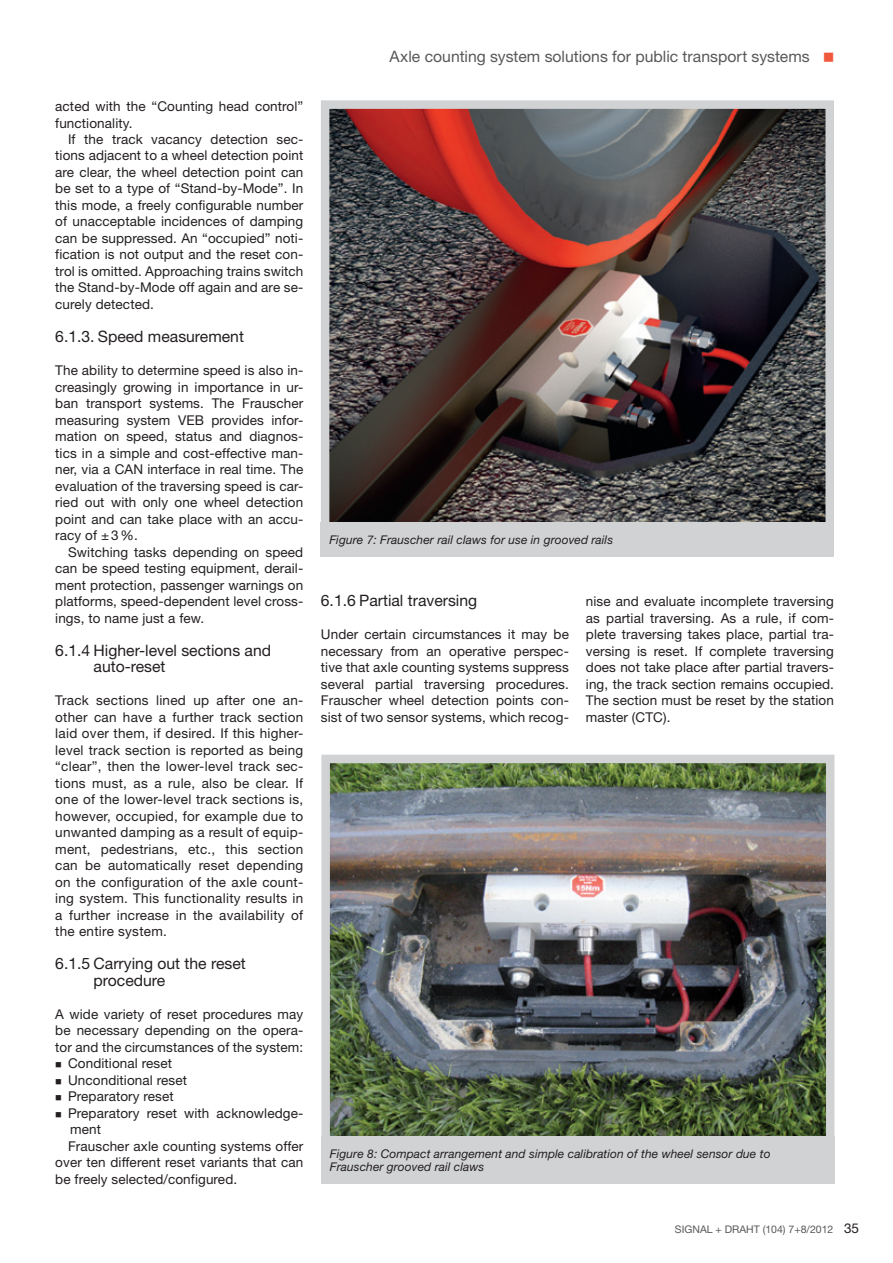
<style>
.page{position:relative;width:893px;height:1263px;background:#fff}
.page>*{position:absolute;margin:0;border:0;box-sizing:border-box;transform-origin:0 0}
._002_S_D_Unterübersc{font:15.75px/16.5px "Helvetica Neue LT Std";color:#231f20}
.t1{font:15.75px "Helvetica Neue LT Std";color:#57585a}
._001_S_D_Grundtext_o{font:13.5px/16.5px "Helvetica Neue LT Std";letter-spacing:.01em;color:#231f20;text-align:justify}
._001_S_D_Grundtext{font:13.5px/16.5px "Helvetica Neue LT Std";letter-spacing:.01em;color:#231f20;text-align:justify}
._002_S_D_Bilduntersc{font:italic 12px/13.5px "Helvetica Neue LT Std";letter-spacing:.005em;color:#231f20}
.t2{font:10.5px "Helvetica Neue LT Std";color:#57585a}
.s1{color:#f0593e}
</style>
<div class="page">
<img style="left:320px;top:100px;width:514px;height:435px">
<div style="left:321px;top:522px;width:513px;height:35px;background:#d1d2d4"></div>
<img style="left:321px;top:754px;width:514px;height:395px">
<div style="left:321px;top:1136px;width:513px;height:48px;background:#d1d2d4"></div>
<p class="_001_S_D_Grundtext_o" style="left:55px;top:98px;width:250px">acted with the “Counting head control” functionality.</p>
<p class="_001_S_D_Grundtext" style="left:55px;top:131px;width:250px;text-indent:13px">If the track vacancy detection sec&shy;tions adjacent to a wheel detection point are clear, the wheel detection point can be set to a type of “Stand-by-Mode”. In this mode, a freely configurable number of unacceptable incidences of damping can be suppressed. An “occupied” noti&shy;fication is not output and the reset con&shy;trol is omitted. Approaching trains switch the Stand-by-Mode off again and are se&shy;curely detected.</p>
<p class="_002_S_D_Unterübersc" style="left:55px;top:328px;width:190px">6.1.3. Speed measurement</p>
<p class="_001_S_D_Grundtext_o" style="left:55px;top:362px;width:250px">The ability to determine speed is also in&shy;creasingly growing in importance in ur&shy;ban transport systems. The Frauscher measuring system VEB provides infor&shy;mation on speed, status and diagnos&shy;tics in a simple and cost-effective man&shy;ner, via a CAN interface in real time. The evaluation of the traversing speed is car&shy;ried out with only one wheel detection point and can take place with an accu&shy;racy of ±3%.</p>
<p class="_001_S_D_Grundtext" style="left:55px;top:543px;width:250px;text-indent:13px">Switching tasks depending on speed can be speed testing equipment, derail&shy;ment protection, passenger warnings on platforms, speed-dependent level cross&shy;ings, to name just a few.</p>
<p class="_002_S_D_Unterübersc" style="left:94px;top:642px;width:179px;text-indent:-38px">6.1.4 Higher-level sections and auto-reset</p>
<p class="_001_S_D_Grundtext_o" style="left:55px;top:692px;width:250px">Track sections lined up after one an&shy;other can have a further track section laid over them, if desired. If this higher&shy;level track section is reported as being “clear”, then the lower-level track sec&shy;tions must, as a rule, also be clear. If one of the lower-level track sections is, however, occupied, for example due to unwanted damping as a result of equip&shy;ment, pedestrians, etc., this section can be automatically reset depending on the configuration of the axle count&shy;ing system. This functionality results in a further increase in the availability of the entire system.</p>
<p class="_002_S_D_Unterübersc" style="left:94px;top:955px;width:154px;text-indent:-38px">6.1.5 Carrying out the reset procedure</p>
<p class="_001_S_D_Grundtext_o" style="left:55px;top:1005px;width:250px">A wide variety of reset procedures may be necessary depending on the opera&shy;tor and the circumstances of the system:</p>
<p class="_001_S_D_Grundtext_o" style="left:68px;top:1055px;width:105px">Conditional reset</p>
<p class="_001_S_D_Grundtext_o" style="left:68px;top:1071px;width:120px">Unconditional reset</p>
<p class="_001_S_D_Grundtext_o" style="left:68px;top:1088px;width:107px">Preparatory reset</p>
<p class="_001_S_D_Grundtext_o" style="left:68px;top:1104px;width:237px">Preparatory reset with acknowledge&shy;ment</p>
<p class="_001_S_D_Grundtext" style="left:55px;top:1137px;width:250px;text-indent:13px">Frauscher axle counting systems offer over ten different reset variants that can be freely selected/configured.</p>
<p class="t1" style="left:389px;top:47px;width:447px">Axle counting system solutions for public transport systems <span class="s1">■</span></p>
<p class="_002_S_D_Bilduntersc" style="left:329px;top:533px;width:285px">Figure 7: Frauscher rail claws for use in grooved rails</p>
<p class="_002_S_D_Unterübersc" style="left:321px;top:592px;width:158px">6.1.6 Partial traversing</p>
<p class="_001_S_D_Grundtext_o" style="left:321px;top:626px;width:250px">Under certain circumstances it may be necessary from an operative perspec&shy;tive that axle counting systems suppress several partial traversing procedures.<br>Frauscher wheel detection points con&shy;sist of two sensor systems, which recog-</p>
<p class="_001_S_D_Grundtext_o" style="left:586px;top:593px;width:250px">nise and evaluate incomplete traversing as partial traversing. As a rule, if com&shy;plete traversing takes place, partial tra&shy;versing is reset. If complete traversing does not take place after partial travers&shy;ing, the track section remains occupied.<br>The section must be reset by the station master (CTC).</p>
<p class="_002_S_D_Bilduntersc" style="left:330px;top:1146px;width:442px">Figure 8: Compact arrangement and simple calibration of the wheel sensor due to<br>Frauscher grooved rail claws</p>
<p class="t2" style="left:675px;top:1223px;width:160px">SIGNAL + DRAHT (104) 7+8/2012</p>
<p class="_001_S_D_Grundtext_o" style="left:844px;top:1220px;width:17px">35</p>
</div>
